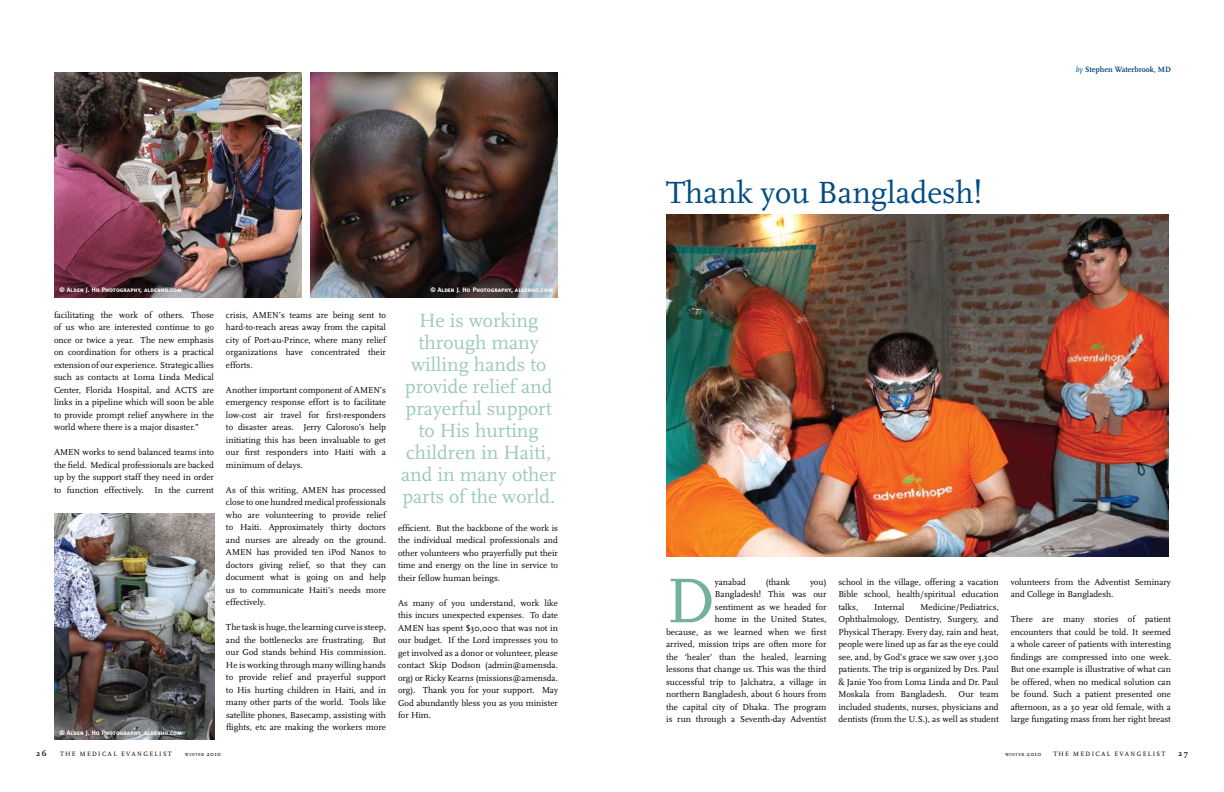
<style>
.page{position:relative;width:1224px;height:792px;background:#fff}
.page>*{position:absolute;margin:0;border:0;box-sizing:border-box;transform-origin:0 0}
.t1{font:65.8px "Scala";color:#75b09c}
.t2{font:32px "Scala";color:#004b83}
.t3{font:20px/22px "Scala";color:#9bcaba;text-align:center}
.t4{font:9px/12.5px "Scala";color:#000;text-align:justify}
.t5{font:700 8px "Scala";color:#004b83}
.t6{font:700 8px "Scala";color:#000}
.t7{font:6.5px "Meta Bold Caps";color:#fff}
.t8{font:6.5px "Scala";letter-spacing:.2em;color:#000}
.t9{font:4.6px "Scala";letter-spacing:.07em;color:#000}
.s1{font-weight:400;font-style:italic}
.s2{font-size:6.5px}
</style>
<div class="page">
<img style="left:666px;top:215px;width:503px;height:342px">
<img style="left:310px;top:72px;width:248px;height:225px">
<img style="left:54px;top:72px;width:248px;height:225px">
<img style="left:54px;top:514px;width:161px;height:225px">
<p class="t7" style="left:60px;top:286px;width:124px">© Alden J. Ho Photography, aldenho.com</p>
<p class="t7" style="left:430px;top:286px;width:124px">© Alden J. Ho Photography, aldenho.com</p>
<p class="t4" style="left:54px;top:309px;width:162px">facilitating the work of others. Those of us who are interested continue to go once or twice a year. The new emphasis on coordination for others is a practical extension of our experience. Strategic allies such as contacts at Loma Linda Medical Center, Florida Hospital, and ACT S are links in a pipeline which will soon be able to provide prompt relief anywhere in the world where there is a major disaster.”</p>
<p class="t4" style="left:54px;top:446px;width:162px">AMEN works to send balanced teams into the field. Medical professionals are backed up by the support staff they need in order to function effectively. In the current</p>
<p class="t7" style="left:60px;top:729px;width:124px">© Alden J. Ho Photography, aldenho.com</p>
<p class="t4" style="left:226px;top:309px;width:162px">crisis, AMEN ’s teams are being sent to hard-to-reach areas away from the capital city of Port-au-Prince, where many relief organizations have concentrated their efforts.</p>
<p class="t4" style="left:226px;top:384px;width:162px">Another important component of AMEN ’s emergency response effort is to facilitate low-cost air travel for first-responders to disaster areas. Jerry Caloroso’s help initiating this has been invaluable to get our first responders into Haiti with a minimum of delays.</p>
<p class="t4" style="left:226px;top:484px;width:162px">As of this writing, AMEN has processed close to one hundred medical professionals who are volunteering to provide relief to Haiti. Approximately thirty doctors and nurses are already on the ground.<br>AMEN has provided ten iPod Nanos to doctors giving relief, so that they can document what is going on and help us to communicate Haiti’s needs more effectively.</p>
<p class="t4" style="left:226px;top:621px;width:162px">The task is huge, the learning curve is steep, and the bottlenecks are frustrating. But our God stands behind His commission.<br>He is working through many willing hands to provide relief and prayerful support to His hurting children in Haiti, and in many other parts of the world. Tools like satellite phones, Basecamp, assisting with flights, etc are making the workers more</p>
<h3 class="t3" style="left:401px;top:310px;width:157px">He is working through many willing hands to provide relief and prayerful support to His hurting children in Haiti, and in many other parts of the world.</h3>
<p class="t4" style="left:398px;top:522px;width:162px">efficient. But the backbone of the work is the individual medical professionals and other volunteers who prayerfully put their time and energy on the line in service to their fellow human beings.</p>
<p class="t4" style="left:398px;top:597px;width:162px">As many of you understand, work like this incurs unexpected expenses. To date AMEN has spent $30,000 that was not in our budget. If the Lord impresses you to get involved as a donor or volunteer, please contact Skip Dodson (admin@amensda. org) or Ricky Kearns (missions@amensda. org). Thank you for your support. May God abundantly bless you as you minister for Him.</p>
<h2 class="t2" style="left:666px;top:175px;width:318px">Thank you Bangladesh!</h2>
<p class="t5" style="left:1076px;top:65px;width:97px"><span class="s1">by</span> Stephen Waterbrook, MD</p>
<p class="t4" style="left:666px;top:576px;width:162px;text-align:right">you)<br>Bangladesh! This was our<br>sentiment as we headed for<br>home in the United States,<br>because, as we learned when we first arrived, mission trips are often more for the ‘healer’ than the healed, learning lessons that change us. This was the third successful trip to Jalchatra, a village in northern Bangladesh, about 6 hours from the capital city of Dhaka. The program is run through a Seventh-day Adventist</p>
<p class="t4" style="left:838px;top:576px;width:162px">school in the village, offering a vacation Bible school, health/spiritual education talks,</p>
<h1 class="t1" style="left:666px;top:565px;width:50px">D</h1>
<p class="t4" style="left:715px;top:576px;width:33px">yanabad</p>
<p class="t4" style="left:766px;top:576px;width:26px">(thank</p>
<p class="t4" style="left:838px;top:601px;width:162px;text-indent:82px">Medicine/Pediatrics, Ophthalmology, Dentistry, Surgery, and Physical Therapy. Every day, rain and heat, people were lined up as far as the eye could see, and, by God’s grace we saw over 3,300 patients. The trip is organized by Drs. Paul &amp; Janie Yoo from Loma Linda and Dr. Paul Moskala from Bangladesh.</p>
<p class="t4" style="left:874px;top:601px;width:32px">Internal</p>
<p class="t4" style="left:838px;top:688px;width:162px;text-indent:120px">Our team included students, nurses, physicians and dentists (from the U.S.), as well as student</p>
<p class="t4" style="left:1011px;top:576px;width:162px">volunteers from the Adventist Seminary and College in Bangladesh.</p>
<p class="t4" style="left:1011px;top:613px;width:162px">There are many stories of patient encounters that could be told. It seemed a whole career of patients with interesting findings are compressed into one week.<br>But one example is illustrative of what can be offered, when no medical solution can be found. Such a patient presented one afternoon, as a 30 year old female, with a large fungating mass from her right breast</p>
<p class="t6" style="left:36px;top:749px;width:12px">26</p>
<p class="t8" style="left:60px;top:750px;width:113px">th e m ed ica l eva ngelis t</p>
<p class="t9" style="left:185px;top:752px;width:38px">WINTER <span class="s2">2010</span></p>
<p class="t9" style="left:1005px;top:752px;width:38px">WINTER <span class="s2">2010</span></p>
<p class="t8" style="left:1053px;top:750px;width:113px">th e m ed ica l eva ngelis t</p>
<p class="t6" style="left:1178px;top:749px;width:11px">27</p>
</div>
